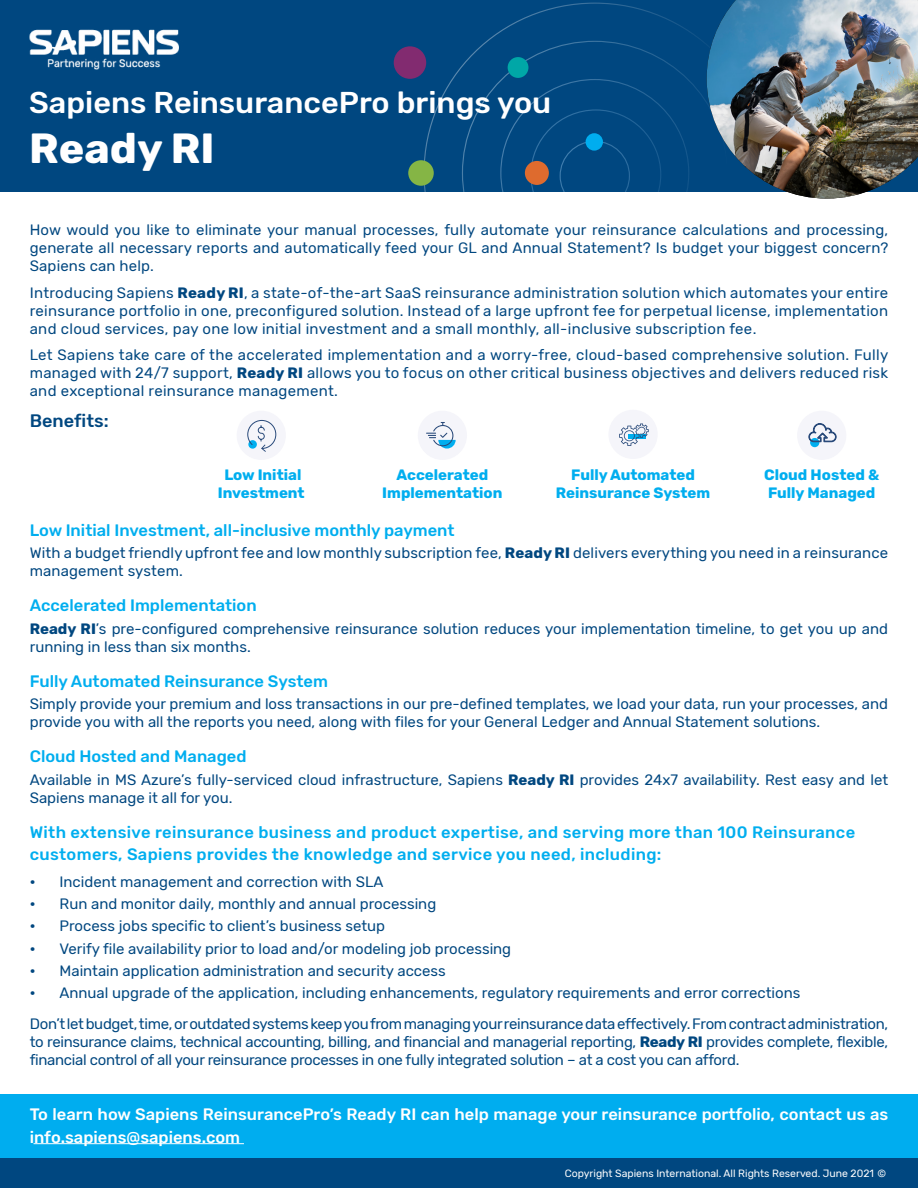
<style>
.page{position:relative;width:918px;height:1188px;background:#fff}
.page>*{position:absolute;margin:0;border:0;box-sizing:border-box;transform-origin:0 0}
.t1{font:700 42px "Rubik";color:#fff}
.t2{font:500 30px "Rubik";color:#fff}
.t3{font:500 18px "Rubik";color:#004780}
.t4{font:500 16.5px/22.5px "Rubik";letter-spacing:.015em;color:#00aeef}
.t5{font:500 16.5px/22.5px "Rubik";color:#fff}
.t6{font:15px/18px "Rubik";color:#004780;text-align:justify}
.t7{font:700 15px/18px "Rubik";color:#00aeef;text-align:center}
.t8{font:700 15px "Rubik";color:#004780}
.t9{font:10.5px "Rubik";color:#fff}
.s1{font-weight:700}
</style>
<div class="page">
<div style="left:0;top:0;width:918px;height:191px;background:#004780"></div>
<img style="left:29px;top:29px;width:150px;height:41px">
<svg style="left:462px;top:2px;width:245px;height:190px"></svg>
<img style="left:707px;top:0;width:211px;height:199px">
<div style="left:508px;top:57px;width:20px;height:21px;background:#00a7a7;border-radius:50%"></div>
<div style="left:394px;top:46px;width:32px;height:33px;background:#822b70;border-radius:50%"></div>
<div style="left:408px;top:160px;width:26px;height:26px;background:#85b545;border-radius:50%"></div>
<div style="left:586px;top:133px;width:17px;height:18px;background:#00adef;border-radius:50%"></div>
<div style="left:525px;top:161px;width:24px;height:24px;background:#de6b2e;border-radius:50%"></div>
<div style="left:0;top:1150px;width:918px;height:38px;background:#004780"></div>
<div style="left:0;top:1094px;width:918px;height:64px;background:#00adef"></div>
<hr style="left:34px;top:1143px;width:210px;height:1px;background:#fff">
<div style="left:237px;top:411px;width:49px;height:49px;background:#f5f5fa;border-radius:50%"></div>
<svg style="left:247px;top:420px;width:30px;height:32px"></svg>
<div style="left:418px;top:411px;width:49px;height:49px;background:#f5f5fa;border-radius:50%"></div>
<svg style="left:426px;top:422px;width:30px;height:27px"></svg>
<div style="left:608px;top:410px;width:50px;height:49px;background:#f5f5fa;border-radius:50%"></div>
<svg style="left:619px;top:424px;width:30px;height:22px"></svg>
<div style="left:797px;top:411px;width:49px;height:49px;background:#f5f5fa;border-radius:50%"></div>
<svg style="left:810px;top:438px;width:9px;height:9px"></svg>
<svg style="left:809px;top:423px;width:27px;height:19px"></svg>
<h2 class="t2" style="left:29px;top:85px;width:524px">Sapiens ReinsurancePro brings you</h2>
<h1 class="t1" style="left:29px;top:124px;width:187px">Ready RI</h1>
<p class="t6" style="left:30px;top:221px;width:860px">How would you like to eliminate your manual processes, fully automate your reinsurance calculations and processing, generate all necessary reports and automatically feed your GL and Annual Statement? Is budget your biggest concern?<br>Sapiens can help.</p>
<p class="t6" style="left:30px;top:284px;width:860px">Introducing Sapiens <span class="s1">Ready RI</span> a, state-of-the-art SaaS reinsurance administration solution which automates your entire reinsurance portfolio in one, preconfigured solution. Instead of a large upfront fee for perpetual license, implementation and cloud services, pay one low initial investment and a small monthly, all-inclusive subscription fee.</p>
<p class="t6" style="left:30px;top:346px;width:860px">Let Sapiens take care of the accelerated implementation and a worry-free, cloud-based comprehensive solution. Fully managed with 24/7 support, <span class="s1">Ready RI</span> allows you to focus on other critical business objectives and delivers reduced risk and exceptional reinsurance management.</p>
<p class="t3" style="left:30px;top:411px;width:80px">Benefits:</p>
<p class="t7" style="left:218px;top:467px;width:88px">Low Initial<br>Investment</p>
<p class="t7" style="left:382px;top:467px;width:122px">Accelerated<br>Implementation</p>
<p class="t7" style="left:556px;top:467px;width:156px">Fully Automated<br>Reinsurance System</p>
<p class="t7" style="left:764px;top:467px;width:117px;text-align:left">Cloud Hosted &amp;<br>Fully Managed</p>
<p class="t4" style="left:30px;top:519px;width:426px">Low Initial Investment, all-inclusive monthly payment</p>
<p class="t6" style="left:30px;top:544px;width:860px">With a budget friendly upfront fee and low monthly subscription fee, <span class="s1">ReadyRI</span> delivers everything you need in a reinsurance management system.</p>
<p class="t4" style="left:30px;top:595px;width:228px">Accelerated Implementation</p>
<p class="t6" style="left:30px;top:620px;width:860px"><span class="s1">Ready RI</span> s’ pre-configured comprehensive reinsurance solution reduces your implementation timeline, to get you up and running in less than six months.</p>
<p class="t4" style="left:30px;top:670px;width:300px">Fully Automated Reinsurance System</p>
<p class="t6" style="left:30px;top:695px;width:860px">Simply provide your premium and loss transactions in our pre-defined templates, we load your data, run your processes, and provide you with all the reports you need, along with files for your General Ledger and Annual Statement solutions.</p>
<p class="t4" style="left:30px;top:746px;width:218px">Cloud Hosted and Managed</p>
<p class="t6" style="left:30px;top:771px;width:860px">Available in MS Azure s’ fully-serviced cloud infrastructure, Sapiens <span class="s1">Ready RI</span> provides 24 7x availability. Rest easy and let<br>Sapiens manage it all for you.</p>
<p class="t4" style="left:30px;top:821px;width:827px">With extensive reinsurance business and product expertise, and serving more than 100 Reinsurance customers, Sapiens provides the knowledge and service you need, including:</p>
<p class="t6" style="left:60px;top:873px;width:325px">Incident management and correction with SLA</p>
<p class="t8" style="left:30px;top:873px;width:7px">•</p>
<p class="t8" style="left:30px;top:895px;width:7px">•</p>
<p class="t6" style="left:60px;top:895px;width:378px">Run and monitor daily, monthly and annual processing</p>
<p class="t8" style="left:30px;top:917px;width:7px">•</p>
<p class="t6" style="left:60px;top:918px;width:327px">Process jobs specific to client s’ business setup</p>
<p class="t8" style="left:30px;top:940px;width:7px">•</p>
<p class="t6" style="left:60px;top:940px;width:453px">Verify file availability prior to load and/or modeling job processing</p>
<p class="t8" style="left:30px;top:962px;width:7px">•</p>
<p class="t6" style="left:60px;top:962px;width:388px">Maintain application administration and security access</p>
<p class="t6" style="left:60px;top:984px;width:742px">Annual upgrade of the application, including enhancements, regulatory requirements and error corrections</p>
<p class="t8" style="left:30px;top:984px;width:7px">•</p>
<p class="t6" style="left:30px;top:1015px;width:860px">Don t’ letbudget,time,oroutdatedsystemskeepyoufrommanagingyourreinsurancedataeffectively.Fromcontractadministration, to reinsurance claims, technical accounting, billing, and financial and managerial reporting, <span class="s1">Ready RI</span> provides complete, flexible, financial control of all your reinsurance processes in one fully integrated solution – at a cost you can afford.</p>
<p class="t5" style="left:30px;top:1104px;width:860px">To learn how Sapiens ReinsurancePro s’ Ready RI can help manage your reinsurance portfolio, contact us as info.sapiens@sapiens.com</p>
<p class="t9" style="left:565px;top:1167px;width:323px">Copyright Sapiens International. All Rights Reserved. June 2021 ©</p>
</div>
